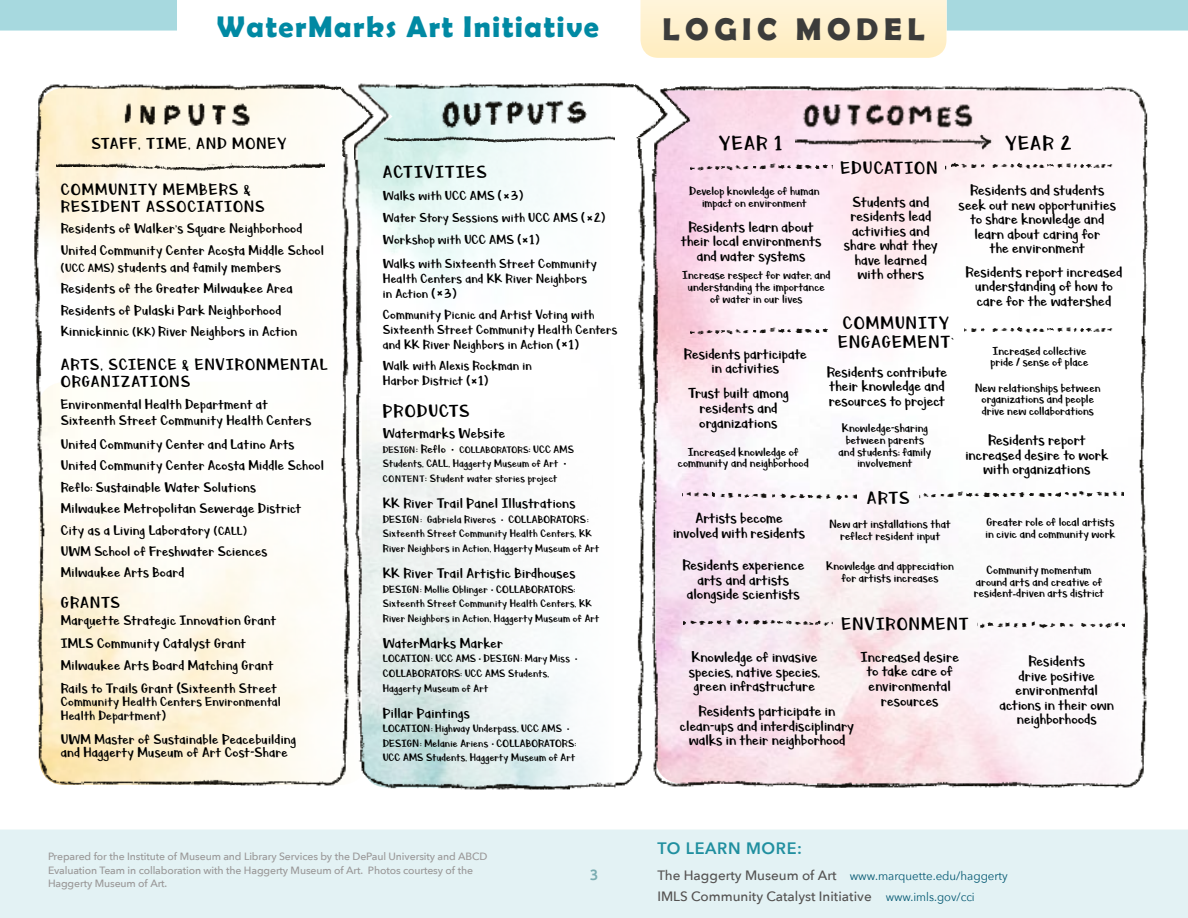
<style>
.page{position:relative;width:1188px;height:918px;background:#fff}
.page>*{position:absolute;margin:0;border:0;box-sizing:border-box;transform-origin:0 0}
.Magazine_Title{font:700 31.5px "Berlin Sans FB Demi";letter-spacing:.175em;color:#3c3c3b}
.Magazine_Title-2{font:700 30px "Berlin Sans FB Demi";letter-spacing:.05em;color:#0089a3}
.t1{font:24.75px "Asparagus Sprouts";letter-spacing:.045em;color:#000}
.t2{font:21.9px/18.8px "Asparagus Sprouts";letter-spacing:.05em;color:#000}
.t3{font:19.95px/17.1px "Asparagus Sprouts";letter-spacing:.05em;color:#000}
.t4{font:18.15px/14.5px "Asparagus Sprouts";color:#000;text-align:center}
.t5{font:17.4px "Asparagus Sprouts";letter-spacing:.01em;color:#000}
.t6{font:17.1px/21.3px "Asparagus Sprouts";letter-spacing:.01em;color:#000}
.Book_Review_Body_Tex{font:600 16.5px "Avenir Next";letter-spacing:.04em;color:#208f9f}
.t7{font:16.05px/14.5px "Asparagus Sprouts";letter-spacing:.01em;color:#000}
.Magazine_Title-3{font:500 15px "Ubuntu";color:#79acb1}
.t8{font:14.55px/11.7px "Asparagus Sprouts";color:#000;text-align:center}
.Book_Review_Body_Tex-2{font:500 13.5px "Avenir Next";color:#545251}
.t9{font:13.05px/14.5px "Asparagus Sprouts";letter-spacing:.01em;color:#000}
.Book_Review_Body_Tex-3{font:12px "Avenir Next";color:#005670;scale:.96 1}
.t10{font:11.7px "Asparagus Sprouts";letter-spacing:.01em;color:#000}
.Body_Text{font:500 10.5px/13.5px "Avenir Next";letter-spacing:-.01em;color:#999797}
.s1{font-size:23.25px}
.s2{font-size:14.55px}
.s3{font-size:13.05px}
.s4{font-size:11.7px}
.s5{font-weight:500;font-size:13.5px;color:#545251}
.s6{font-weight:400;font-size:12px;color:#005670}
</style>
<div class="page">
<div style="left:0;top:830px;width:1188px;height:88px;background:#e3f2f4"></div>
<div style="left:0;top:0;width:177px;height:31px;background:#a7d9df"></div>
<svg style="left:640px;top:0;width:548px;height:58px"></svg>
<img style="left:705px;top:86px;width:444px;height:240px">
<img style="left:410px;top:83px;width:204px;height:3px">
<img style="left:34px;top:84px;width:284px;height:292px">
<img style="left:318px;top:84px;width:23px;height:3px">
<img style="left:644px;top:174px;width:1px;height:162px">
<img style="left:614px;top:83px;width:40px;height:53px">
<img style="left:358px;top:83px;width:52px;height:3px">
<img style="left:652px;top:403px;width:200px;height:385px">
<img style="left:651px;top:170px;width:5px;height:233px">
<img style="left:654px;top:86px;width:51px;height:87px">
<img style="left:368px;top:336px;width:278px;height:452px">
<img style="left:358px;top:86px;width:286px;height:566px">
<img style="left:656px;top:336px;width:492px;height:448px">
<img style="left:656px;top:90px;width:489px;height:566px">
<img style="left:39px;top:653px;width:329px;height:132px">
<img style="left:39px;top:87px;width:329px;height:566px">
<p class="Magazine_Title-2" style="left:217px;top:9px;width:383px">WaterMarks Art Initiative</p>
<p class="Magazine_Title" style="left:662px;top:11px;width:264px">LOGIC MODEL</p>
<p class="t3" style="left:91px;top:136px;width:196px">STAFF, TIME, AND MONEY</p>
<p class="t1" style="left:719px;top:131px;width:65px">YEAR 1</p>
<p class="t1" style="left:1005px;top:131px;width:68px">YEAR 2</p>
<p class="t2" style="left:840px;top:159px;width:99px">EDUCATION</p>
<p class="t2" style="left:383px;top:163px;width:105px">ACTIVITIES</p>
<p class="t7" style="left:383px;top:185px;width:224px;line-height:21.9px">Walks with UCC AMS (<span class="s1">×</span> 3)<br>Water Story Sessions with UCC AMS (<span class="s1">×</span> 2)<br>Workshop with UCC AMS (<span class="s1">×</span> 1)</p>
<p class="t7" style="left:383px;top:257px;width:216px">Walks with Sixteenth Street Community<br>Health Centers and KK River Neighbors in Action (<span class="s1">×</span>3)</p>
<p class="t7" style="left:383px;top:308px;width:236px">Community Picnic and Artist Voting with<br>Sixteenth Street Community Health Centers and KK River Neighbors in Action (<span class="s1">×</span> 1)</p>
<p class="t7" style="left:383px;top:359px;width:151px">Walk with Alexis Rockman in<br>Harbor District (<span class="s1">×</span> 1)</p>
<p class="t2" style="left:383px;top:402px;width:88px">PRODUCTS</p>
<p class="t5" style="left:383px;top:425px;width:124px">Watermarks Website</p>
<p class="t10" style="left:383px;top:444px;width:193px">DESIGN<span class="s2">: Reflo •</span> COLLABORATORS<span class="s2">:</span> <span class="s3">UCC AMS</span></p>
<p class="t9" style="left:383px;top:457px;width:185px">Students, CALL, Haggerty Museum of Art <span class="s2">•<br></span><span class="s4">CONTENT</span><span class="s2">:</span> Student water stories project</p>
<p class="t5" style="left:383px;top:495px;width:194px">KK River Trail Panel Illustrations</p>
<p class="t9" style="left:383px;top:512px;width:218px">DESIGN: Gabriela Riveros • COLLABORATORS:<br>Sixteenth Street Community Health Centers, KK<br>River Neighbors in Action, Haggerty Museum of Art</p>
<p class="t5" style="left:383px;top:565px;width:194px">KK River Trail Artistic Birdhouses</p>
<p class="t9" style="left:383px;top:582px;width:218px">DESIGN: Mollie Oblinger • COLLABORATORS:<br>Sixteenth Street Community Health Centers, KK<br>River Neighbors in Action, Haggerty Museum of Art</p>
<p class="t5" style="left:383px;top:635px;width:122px">WaterMarks Marker</p>
<p class="t9" style="left:383px;top:652px;width:196px">LOCATION: UCC AMS • DESIGN: Mary Miss •<br>COLLABORATORS: UCC AMS Students,<br>Haggerty Museum of Art</p>
<p class="t5" style="left:383px;top:705px;width:89px">Pillar Paintings</p>
<p class="t9" style="left:383px;top:722px;width:195px">LOCATION: Highway Underpass, UCC AMS •<br>DESIGN: Melanie Ariens • COLLABORATORS:<br>UCC AMS Students, Haggerty Museum of Art</p>
<p class="t3" style="left:61px;top:181px;width:205px">COMMUNITY MEMBERS &amp;<br>RESIDENT ASSOCIATIONS</p>
<p class="t6" style="left:61px;top:218px;width:265px">Residents of Walker’s Square Neighborhood<br>United Community Center Acosta Middle School</p>
<p class="t6" style="left:61px;top:257px;width:238px"><span class="s2">(UCC AMS)</span> students and family members Residents of the Greater Milwaukee Area Residents of Pulaski Park Neighborhood Kinnickinnic <span class="s2">(KK)</span> River Neighbors in Action</p>
<p class="t3" style="left:61px;top:357px;width:269px">ARTS, SCIENCE &amp; ENVIRONMENTAL<br>ORGANIZATIONS</p>
<p class="t6" style="left:61px;top:396px;width:252px;line-height:16px">Environmental Health Department at<br>Sixteenth Street Community Health Centers</p>
<p class="t6" style="left:61px;top:434px;width:265px">United Community Center and Latino Arts United Community Center Acosta Middle School Reflo: Sustainable Water Solutions<br>Milwaukee Metropolitan Sewerage District City as a Living Laboratory <span class="s2">(CALL)<br></span>UWM School of Freshwater Sciences Milwaukee Arts Board</p>
<p class="t3" style="left:61px;top:594px;width:61px">GRANTS</p>
<p class="t6" style="left:61px;top:609px;width:218px;line-height:23px">Marquette Strategic Innovation Grant IMLS Community Catalyst Grant Milwaukee Arts Board Matching Grant Rails to Trails Grant (Sixteenth Street</p>
<p class="t7" style="left:61px;top:696px;width:222px;line-height:13px">Community Health Centers Environmental<br>Health Department)</p>
<p class="t6" style="left:61px;top:733px;width:237px;line-height:13px">UWM Master of Sustainable Peacebuilding and Haggerty Museum of Art Cost-Share</p>
<p class="t4" style="left:844px;top:195px;width:95px">Students and residents lead activities and share what they have learned with others</p>
<p class="t4" style="left:959px;top:183px;width:159px">Residents and students seek out new opportunities to share knowledge and learn about caring for<br>the environment</p>
<p class="t8" style="left:689px;top:185px;width:132px">Develop knowledge of human impact on environment</p>
<p class="t4" style="left:681px;top:220px;width:142px">Residents learn about their local environments and water systems</p>
<p class="t4" style="left:966px;top:265px;width:158px">Residents report increased understanding of how to care for the watershed</p>
<p class="t8" style="left:682px;top:270px;width:150px">Increase respect for water, and understanding the importance of water in our lives</p>
<p class="t2" style="left:838px;top:314px;width:117px">COMMUNITY<br>ENGAGEMENT`</p>
<p class="t8" style="left:991px;top:345px;width:100px;text-align:left">Increased collective pride / sense of place</p>
<p class="t8" style="left:975px;top:382px;width:127px">New relationships between organizations and people drive new collaborations</p>
<p class="t4" style="left:684px;top:347px;width:125px">Residents participate in activities</p>
<p class="t4" style="left:688px;top:387px;width:102px">Trust built among residents and organizations</p>
<p class="t4" style="left:827px;top:365px;width:122px;text-align:left">Residents contribute their knowledge and resources to project</p>
<p class="t8" style="left:839px;top:423px;width:94px">Knowledge-sharing between parents and students; family involvement</p>
<p class="t4" style="left:965px;top:433px;width:145px">Residents report increased desire to work with organizations</p>
<p class="t8" style="left:678px;top:446px;width:132px">Increased knowledge of community and neighborhood</p>
<p class="t2" style="left:867px;top:489px;width:44px">ARTS</p>
<p class="t4" style="left:673px;top:511px;width:134px">Artists become involved with residents</p>
<p class="t4" style="left:682px;top:559px;width:124px">Residents experience arts and artists alongside scientists</p>
<p class="t8" style="left:830px;top:519px;width:123px">New art installations that reflect resident input</p>
<p class="t8" style="left:985px;top:517px;width:132px;text-align:left">Greater role of local artists in civic and community work</p>
<p class="t8" style="left:826px;top:561px;width:129px">Knowledge and appreciation for artists increases</p>
<p class="t8" style="left:974px;top:564px;width:132px">Community momentum around arts and creative of resident-driven arts district</p>
<p class="t2" style="left:842px;top:615px;width:128px">ENVIRONMENT</p>
<p class="t4" style="left:689px;top:651px;width:133px;text-align:left">Knowledge of invasive species, native species, green infrastructure</p>
<p class="t4" style="left:860px;top:650px;width:100px">Increased desire to take care of environmental resources</p>
<p class="t4" style="left:999px;top:654px;width:116px">Residents<br>drive positive environmental actions in their own neighborhoods</p>
<p class="t4" style="left:680px;top:704px;width:176px">Residents participate in clean-ups and interdisciplinary walks in their neighborhood</p>
<p class="Body_Text" style="left:48px;top:849px;width:441px">Prepared for the Institute of Museum and Library Services by the DePaul University and ABCD<br>Evaluation Team in collaboration with the Haggerty Museum of Art. Photos courtesy of the<br>Haggerty Museum of Art.</p>
<p class="Magazine_Title-3" style="left:590px;top:865px;width:10px">3</p>
<p class="Book_Review_Body_Tex" style="left:657px;top:835px;width:146px">TO LEARN MORE:</p>
<p class="Book_Review_Body_Tex-3" style="left:657px;top:866px;width:367px"><span class="s5">The Haggerty Museum of Art</span> www.marquette.edu/haggerty</p>
<p class="Book_Review_Body_Tex-2" style="left:657px;top:885px;width:319px">IMLS Community Catalyst Initiative <span class="s6">www.imls.gov/cci</span></p>
</div>
